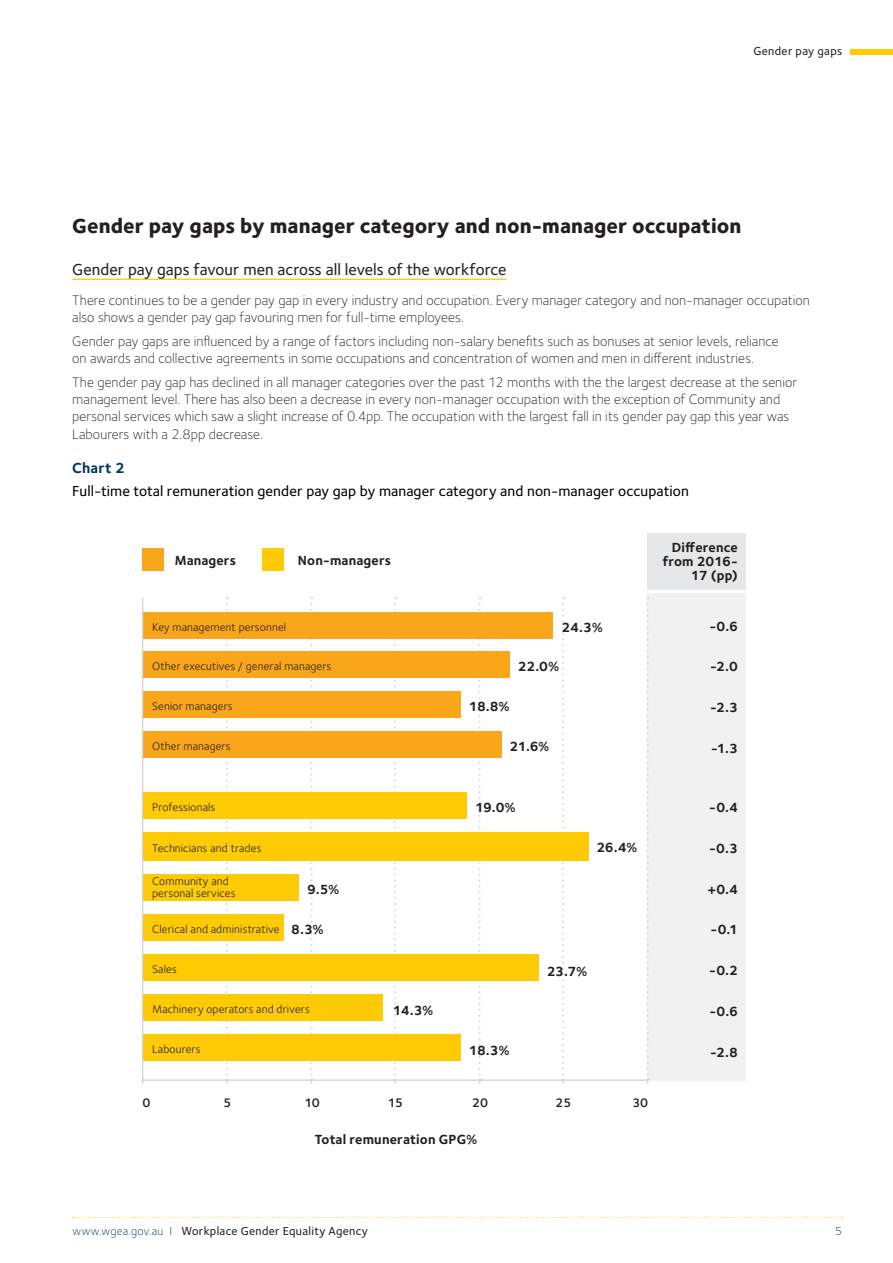
<style>
.page{position:relative;width:893px;height:1263px;background:#fff}
.page>*{position:absolute;margin:0;border:0;box-sizing:border-box;transform-origin:0 0}
.t1{font:800 21px "Foundry Sterling";letter-spacing:.005em;color:#231f20}
.t2{font:500 16.5px "Foundry Sterling";color:#231f20}
.t3{font:500 15px "Foundry Sterling";letter-spacing:.005em;color:#000}
.t4{font:700 15px "Foundry Sterling";letter-spacing:.015em;color:#00365e}
.t5{font:300 14.25px/17.2px "Foundry Sterling";letter-spacing:.005em;color:#231f20}
.t6{font:700 13.65px/13.6px "Foundry Sterling";letter-spacing:.01em;color:#231f20;text-align:right}
.t7{font:600 12.75px "Foundry Sterling";letter-spacing:-.02em;color:#231f20}
.t8{font:500 12px "Foundry Sterling";letter-spacing:.025em;color:#231f20}
.t9{font:300 12px "Foundry Sterling";color:#231f20}
.t10{font:11.55px/11.6px "Foundry Sterling";letter-spacing:.01em;color:#231f20}
.s1{font-weight:300;color:#00365e}
.s2{font-weight:300}
</style>
<div class="page">
<svg style="left:72px;top:1217px;width:771px;height:1px"></svg>
<div style="left:262px;top:548px;width:21px;height:23px;background:#ffcb05"></div>
<div style="left:142px;top:548px;width:22px;height:23px;background:#faa61a"></div>
<div style="left:647px;top:534px;width:99px;height:56px;background:#e6e7e8"></div>
<div style="left:647px;top:593px;width:99px;height:487px;background:#f1f1f2"></div>
<div style="left:850px;top:49px;width:43px;height:6px;background:#ffcb05"></div>
<hr style="left:72px;top:279px;width:434px;height:1px;background:#ffcb05">
<div style="left:143px;top:612px;width:410px;height:26px;background:#faa61a"></div>
<div style="left:143px;top:651px;width:367px;height:27px;background:#faa61a"></div>
<div style="left:143px;top:691px;width:317px;height:27px;background:#faa61a"></div>
<div style="left:143px;top:731px;width:359px;height:27px;background:#faa61a"></div>
<div style="left:143px;top:792px;width:324px;height:26px;background:#ffcb05"></div>
<div style="left:143px;top:832px;width:445px;height:28px;background:#ffcb05"></div>
<div style="left:143px;top:874px;width:156px;height:26px;background:#ffcb05"></div>
<div style="left:143px;top:914px;width:141px;height:27px;background:#ffcb05"></div>
<div style="left:143px;top:954px;width:396px;height:27px;background:#ffcb05"></div>
<div style="left:143px;top:994px;width:240px;height:27px;background:#ffcb05"></div>
<div style="left:143px;top:1035px;width:317px;height:26px;background:#ffcb05"></div>
<hr style="left:143px;top:1079px;width:505px;height:2px;background:#d1d3d4">
<svg style="left:647px;top:597px;width:2px;height:487px"></svg>
<svg style="left:562px;top:597px;width:2px;height:487px"></svg>
<svg style="left:479px;top:597px;width:2px;height:487px"></svg>
<svg style="left:394px;top:597px;width:2px;height:487px"></svg>
<svg style="left:311px;top:597px;width:2px;height:487px"></svg>
<svg style="left:226px;top:597px;width:2px;height:487px"></svg>
<hr style="left:142px;top:598px;width:1px;height:482px;background:#d1d3d4">
<p class="t8" style="left:753px;top:44px;width:90px">Gender pay gaps</p>
<p class="t1" style="left:72px;top:213px;width:670px">Gender pay gaps by manager category and non-manager occupation</p>
<p class="t2" style="left:72px;top:260px;width:436px">Gender pay gaps favour men across all levels of the workforce</p>
<p class="t5" style="left:72px;top:292px;width:739px">There continues to be a gender pay gap in every industry and occupation. Every manager category and non-manager occupation also shows a gender pay gap favouring men for full-time employees.</p>
<p class="t5" style="left:72px;top:332px;width:708px">Gender pay gaps are infuenced by a range of factors including non-salary benefts such as bonuses at senior levels, reliance on awards and collective agreements in some occupations and concentration of women and men in diferent industries.</p>
<p class="t5" style="left:72px;top:373px;width:726px">The gender pay gap has declined in all manager categories over the past 12 months with the the largest decrease at the senior management level. There has also been a decrease in every non-manager occupation with the exception of Community and personal services which saw a slight increase of 0.4pp. The occupation with the largest fall in its gender pay gap this year was Labourers with a 2.8pp decrease.</p>
<p class="t4" style="left:72px;top:459px;width:54px">Chart 2</p>
<p class="t3" style="left:72px;top:483px;width:618px">Full-time total remuneration gender pay gap by manager category and non-manager occupation</p>
<p class="t6" style="left:672px;top:541px;width:68px">Di˛erence</p>
<p class="t6" style="left:175px;top:554px;width:63px">Managers</p>
<p class="t6" style="left:298px;top:554px;width:95px">Non-managers</p>
<p class="t6" style="left:662px;top:555px;width:77px">from 2016-<br>17 (pp)</p>
<p class="t10" style="left:152px;top:621px;width:136px">Key management personnel</p>
<p class="t10" style="left:152px;top:661px;width:181px">Other executives / general managers</p>
<p class="t10" style="left:152px;top:700px;width:82px">Senior managers</p>
<p class="t10" style="left:152px;top:740px;width:80px">Other managers</p>
<p class="t6" style="left:709px;top:620px;width:30px">-0.6</p>
<p class="t6" style="left:710px;top:660px;width:29px">-2.0</p>
<p class="t6" style="left:710px;top:701px;width:29px">-2.3</p>
<p class="t6" style="left:711px;top:742px;width:28px">-1.3</p>
<p class="t6" style="left:561px;top:621px;width:43px">24.3%</p>
<p class="t6" style="left:518px;top:660px;width:43px">22.0%</p>
<p class="t6" style="left:469px;top:700px;width:42px">18.8%</p>
<p class="t6" style="left:509px;top:740px;width:42px">21.6%</p>
<p class="t10" style="left:152px;top:801px;width:65px">Professionals</p>
<p class="t10" style="left:152px;top:842px;width:111px">Technicians and trades</p>
<p class="t10" style="left:152px;top:875px;width:85px">Community and personal services</p>
<p class="t10" style="left:152px;top:923px;width:129px">Clerical and administrative</p>
<p class="t10" style="left:152px;top:964px;width:26px">Sales</p>
<p class="t10" style="left:152px;top:1004px;width:159px">Machinery operators and drivers</p>
<p class="t10" style="left:152px;top:1044px;width:50px">Labourers</p>
<p class="t6" style="left:307px;top:883px;width:34px">9.5%</p>
<p class="t6" style="left:291px;top:923px;width:34px">8.3%</p>
<p class="t6" style="left:475px;top:802px;width:42px">19.0%</p>
<p class="t6" style="left:596px;top:841px;width:43px">26.4%</p>
<p class="t6" style="left:393px;top:1004px;width:42px">14.3%</p>
<p class="t6" style="left:469px;top:1044px;width:42px">18.3%</p>
<p class="t6" style="left:547px;top:965px;width:42px">23.7%</p>
<p class="t7" style="left:143px;top:1095px;width:10px">0</p>
<p class="t7" style="left:223px;top:1095px;width:10px">5</p>
<p class="t7" style="left:304px;top:1095px;width:17px">10</p>
<p class="t7" style="left:388px;top:1095px;width:17px">15</p>
<p class="t7" style="left:472px;top:1095px;width:17px">20</p>
<p class="t7" style="left:556px;top:1095px;width:17px">25</p>
<p class="t7" style="left:632px;top:1095px;width:17px">30</p>
<p class="t6" style="left:315px;top:1133px;width:164px">Total remuneration GPG%</p>
<p class="t8" style="left:73px;top:1224px;width:297px"><span class="s1">www.wgea.gov.au</span> <span class="s2">I</span> Workplace Gender Equality Agency</p>
<p class="t6" style="left:709px;top:801px;width:30px">-0.4</p>
<p class="t6" style="left:709px;top:842px;width:30px">-0.3</p>
<p class="t6" style="left:707px;top:883px;width:32px">+0.4</p>
<p class="t6" style="left:710px;top:923px;width:29px">-0.1</p>
<p class="t6" style="left:709px;top:964px;width:30px">-0.2</p>
<p class="t6" style="left:709px;top:1005px;width:30px">-0.6</p>
<p class="t6" style="left:710px;top:1046px;width:29px">-2.8</p>
<p class="t9" style="left:835px;top:1224px;width:8px">5</p>
</div>
